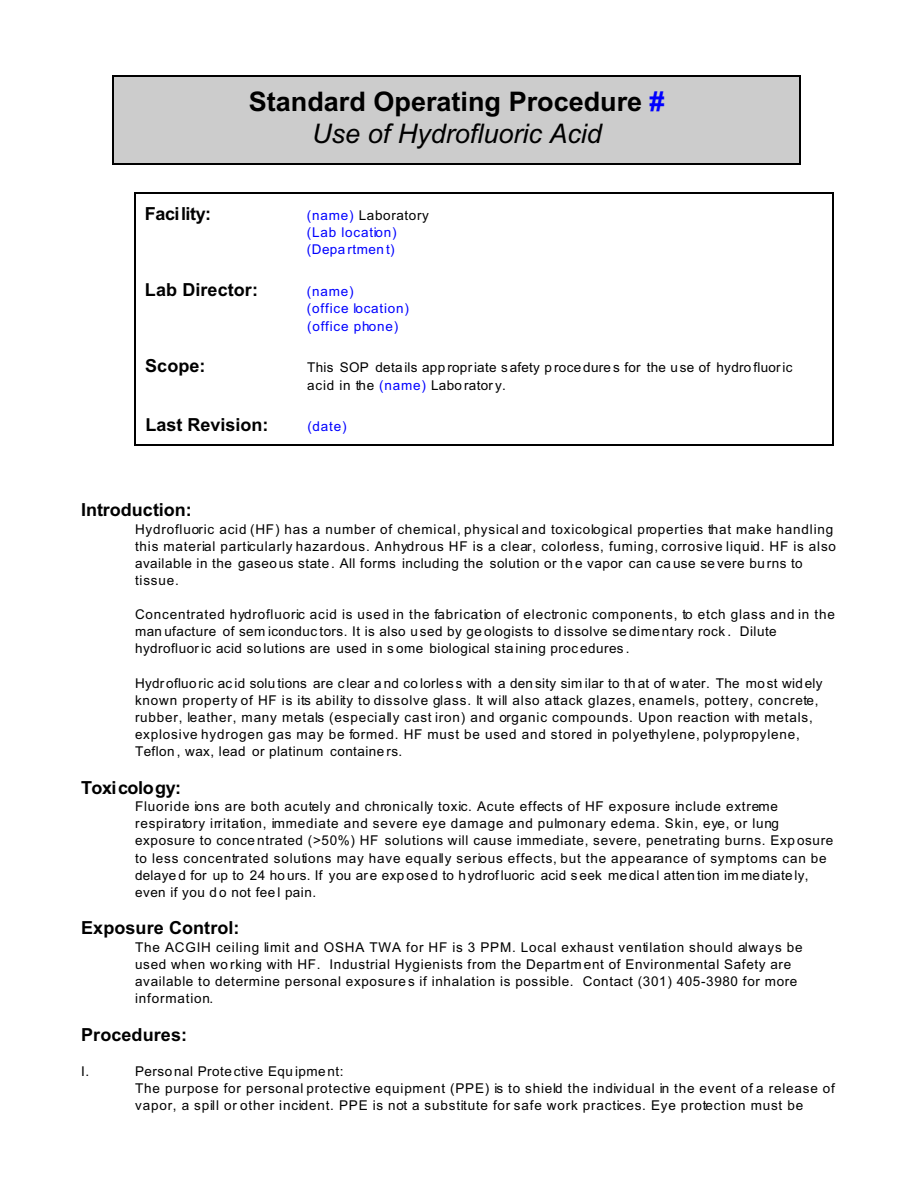
<style>
.page{position:relative;width:918px;height:1188px;background:#fff}
.page>*{position:absolute;margin:0;border:0;box-sizing:border-box;transform-origin:0 0}
.t1{font:700 27px/31.3px "Arial";color:#000;text-align:center}
.t2{font:700 18px "Arial";letter-spacing:.005em;color:#000}
.t3{font:700 18px "Arial";letter-spacing:-.025em;color:#000}
.t4{font:13.5px/17.1px "Arial";letter-spacing:.06em;color:#000}
.t5{font:13.5px/17px "Arial";letter-spacing:.035em;color:#000}
.t6{font:13.5px/17.9px "Arial";letter-spacing:.02em;color:#000}
.t7{font:13.5px/17.4px "Arial";letter-spacing:.06em;color:#00f}
.s1{color:#00f}
.s2{font-weight:400;font-style:italic}
.s3{color:#000}
</style>
<div class="page">
<hr style="left:134px;top:192px;width:2px;height:253px;background:#000">
<hr style="left:832px;top:192px;width:2px;height:253px;background:#000">
<hr style="left:134px;top:192px;width:700px;height:1px;background:#000">
<hr style="left:134px;top:444px;width:700px;height:2px;background:#000">
<div style="left:112px;top:75px;width:689px;height:90px;background:#ccc"></div>
<hr style="left:112px;top:75px;width:1px;height:90px;background:#000">
<hr style="left:800px;top:75px;width:1px;height:90px;background:#000">
<hr style="left:112px;top:75px;width:689px;height:1px;background:#000">
<hr style="left:112px;top:163px;width:689px;height:2px;background:#000">
<h1 class="t1" style="left:249px;top:89px;width:417px">Standard Operating Procedure <span class="s1">#<br></span><span class="s2">Use of Hydrofluoric Acid</span></h1>
<h2 class="t3" style="left:145px;top:206px;width:68px">Facility:</h2>
<p class="t7" style="left:307px;top:207px;width:124px">(name) <span class="s3">Laboratory </span>(Lab location) (Department)</p>
<h2 class="t2" style="left:145px;top:283px;width:115px">Lab Director:</h2>
<p class="t7" style="left:307px;top:283px;width:104px">(name)<br>(office location) (office phone)</p>
<h2 class="t2" style="left:145px;top:359px;width:62px">Scope:</h2>
<p class="t6" style="left:307px;top:359px;width:487px">This SOP details app ropriate safety procedures for the use of hydrofluoric acid in the <span class="s1">(name)</span> Laboratory.</p>
<h2 class="t2" style="left:145px;top:418px;width:125px">Last Revision:</h2>
<p class="t7" style="left:307px;top:419px;width:41px">(date)</p>
<h2 class="t2" style="left:81px;top:503px;width:112px">Introduction:</h2>
<p class="t4" style="left:135px;top:522px;width:703px">Hydrofluoric acid (HF) has a number of chemical, physical and toxicological properties that make handling this material particularly hazardous. Anhydrous HF is a clear, colorless, fuming, corrosive liquid. HF is also available in the gaseous state. All forms including the solution or the vapor can cause severe burns to tissue.</p>
<p class="t5" style="left:135px;top:607px;width:701px">Concentrated hydrofluoric acid is used in the fabrication of electronic components, to etch glass and in the manufacture of sem iconductors. It is also used by geologists to dissolve sedimentary rock. Dilute hydrofluoric acid solutions are used in some biological staining procedures.</p>
<p class="t4" style="left:135px;top:676px;width:689px">Hydrofluoric acid solu tions are clear and co lorless with a den sity sim ilar to that of w ater. The most widely known property of HF is its ability to dissolve glass. It will also attack glazes, enamels, pottery, concrete, rubber, leather, many metals (especially cast iron) and organic compounds. Upon reaction with metals, explosive hydrogen gas may be formed. HF must be used and stored in polyethylene, polypropylene, Teflon, wax, lead or platinum containers.</p>
<h2 class="t3" style="left:81px;top:780px;width:102px">Toxicology:</h2>
<p class="t4" style="left:135px;top:799px;width:700px">Fluoride ions are both acutely and chronically toxic. Acute effects of HF exposure include extreme respiratory irritation, immediate and severe eye damage and pulmonary edema. Skin, eye, or lung exposure to concentrated (&gt;50%) HF solutions will cause immediate, severe, penetrating burns. Exposure to less concentrated solutions may have equally serious effects, but the appearance of symptoms can be delaye d for up to 24 ho urs. If you are exp osed to hydrofluoric acid s eek medical attention im mediately, even if you do not feel pain.</p>
<h2 class="t2" style="left:81px;top:921px;width:160px">Exposure Control:</h2>
<p class="t4" style="left:135px;top:940px;width:669px">The ACGIH ceiling limit and OSHA TWA for HF is 3 PPM. Local exhaust ventilation should always be used when working with HF. Industrial Hygienists from the Department of Environmental Safety are available to determine personal exposures if inhalation is possible. Contact (301) 405-3980 for more information.</p>
<h2 class="t2" style="left:81px;top:1028px;width:107px">Procedures:</h2>
<p class="t4" style="left:81px;top:1064px;width:9px">I.</p>
<p class="t4" style="left:135px;top:1064px;width:701px">Personal Protective Equipment:<br>The purpose for personal protective equipment (PPE) is to shield the individual in the event of a release of vapor, a spill or other incident. PPE is not a substitute for safe work practices. Eye protection must be</p>
</div>
